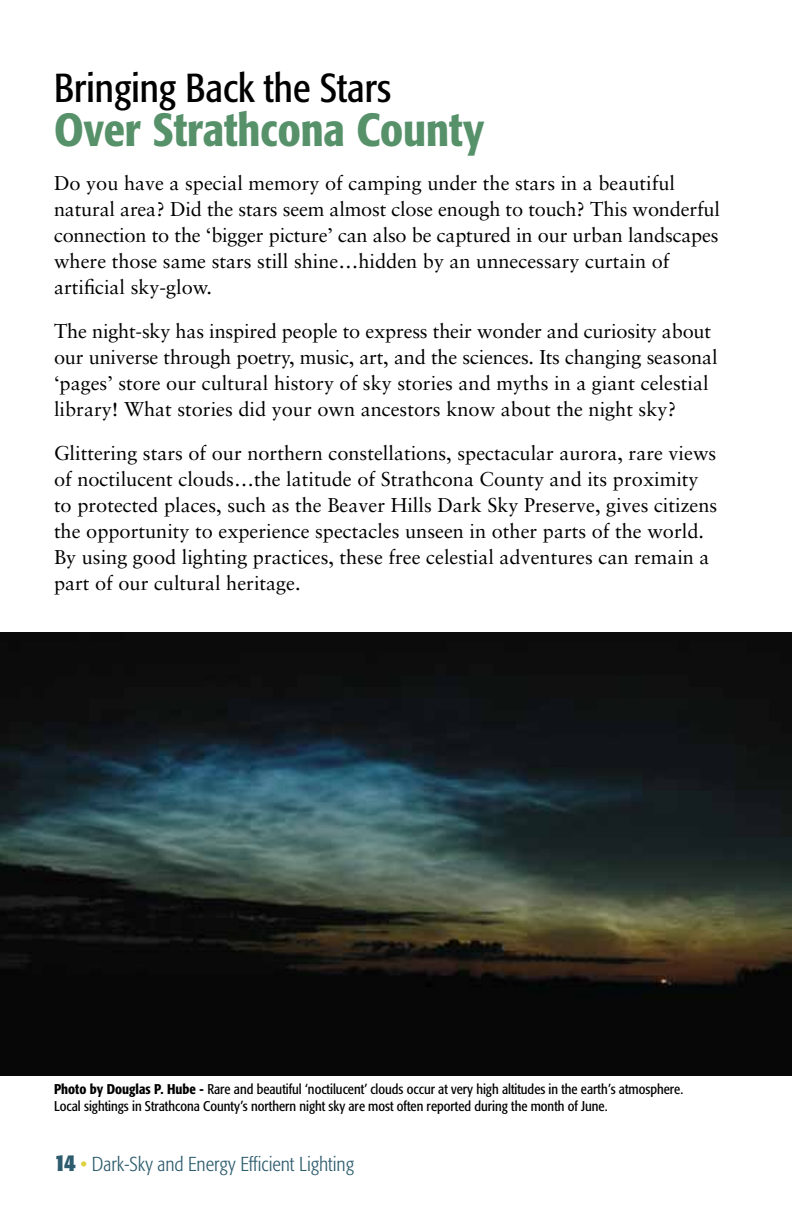
<style>
.page{position:relative;width:792px;height:1224px;background:#fff}
.page>*{position:absolute;margin:0;border:0;box-sizing:border-box;transform-origin:0 0}
.t1{font:500 condensed 46px "Formata";color:#56916a}
.t2{font:condensed 40px "Formata";color:#000}
.t3{font:20px/26px "Sabon";color:#000}
.t4{font:300 condensed 20px "Formata";color:#2d5c6e}
.t5{font:condensed 14px/16.8px "Formata";color:#000}
.s1{font-weight:500}
.s2{font-weight:700;font-size:24px}
.s3{font-weight:400;color:#dfd13f}
</style>
<div class="page">
<img style="left:0;top:632px;width:792px;height:444px">
<h2 class="t2" style="left:54px;top:64px;width:339px">Bringing Back the Stars</h2>
<h1 class="t1" style="left:54px;top:102px;width:432px">Over Strathcona County</h1>
<p class="t3" style="left:54px;top:170px;width:667px">Do you have a special memory of camping under the stars in a beautiful natural area? Did the stars seem almost close enough to touch? This wonderful connection to the ‘bigger picture’ can also be captured in our urban landscapes where those same stars still shine…hidden by an unnecessary curtain of artificial sky-glow.</p>
<p class="t3" style="left:54px;top:318px;width:665px">The night-sky has inspired people to express their wonder and curiosity about our universe through poetry, music, art, and the sciences. Its changing seasonal ‘pages’ store our cultural history of sky stories and myths in a giant celestial library! What stories did your own ancestors know about the night sky?</p>
<p class="t3" style="left:54px;top:440px;width:665px">Glittering stars of our northern constellations, spectacular aurora, rare views of noctilucent clouds…the latitude of Strathcona County and its proximity to protected places, such as the Beaver Hills Dark Sky Preserve, gives citizens the opportunity to experience spectacles unseen in other parts of the world.<br>By using good lighting practices, these free celestial adventures can remain a part of our cultural heritage.</p>
<p class="t5" style="left:54px;top:1081px;width:631px"><span class="s1">Photo by Douglas P. Hube -</span> Rare and beautiful ‘noctilucent’ clouds occur at very high altitudes in the earth’s atmosphere.<br>Local sightings in Strathcona County’s northern night sky are most often reported during the month of June.</p>
<p class="t4" style="left:54px;top:1153px;width:302px"><span class="s2">14</span> <span class="s3">•</span> Dark-Sky and Energy Efficient Lighting</p>
</div>
